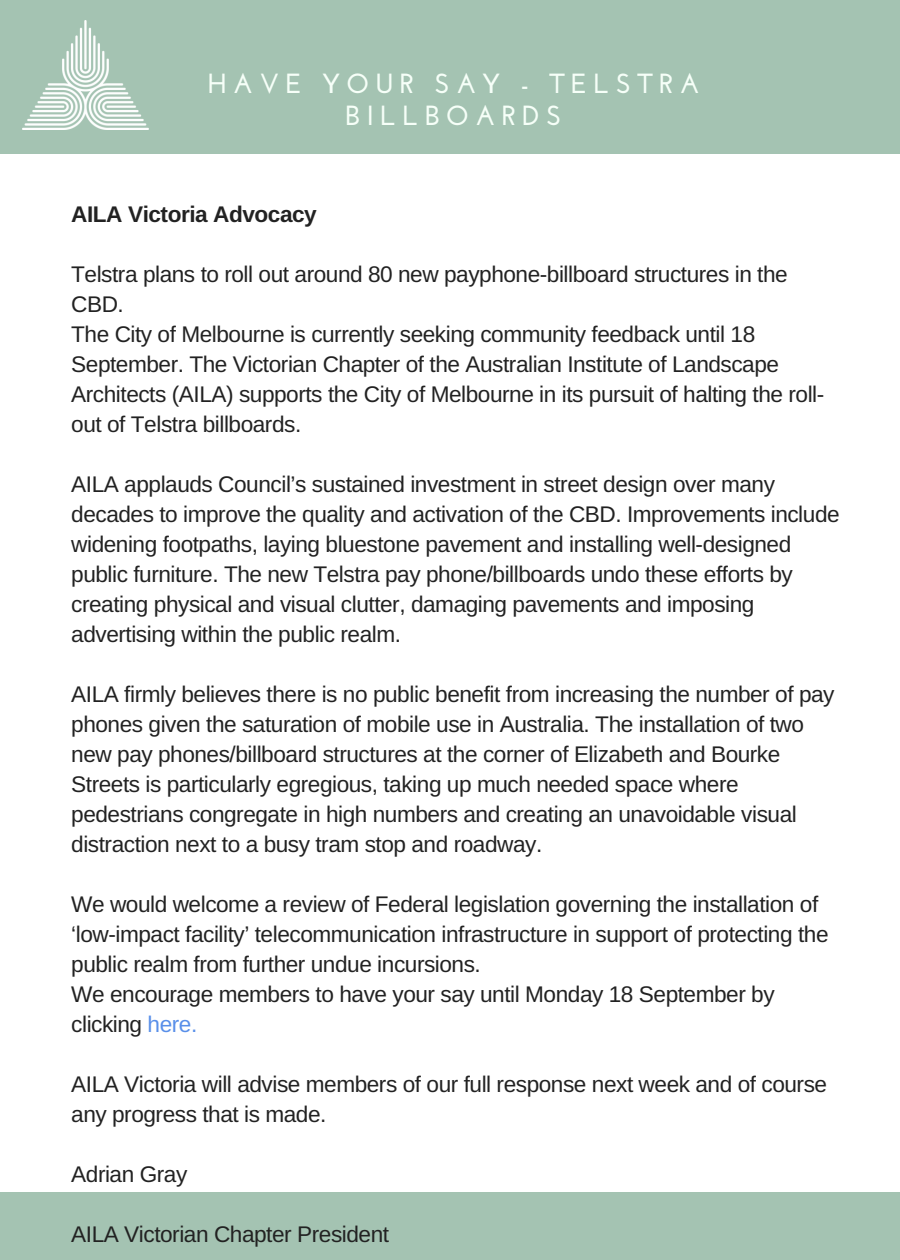
<style>
.page{position:relative;width:900px;height:1260px;background:#fff}
.page>*{position:absolute;margin:0;border:0;box-sizing:border-box;transform-origin:0 0}
.t1{font:700 27.75px/32px "Josefin Sans";letter-spacing:.22em;color:#f6fff8;text-align:center}
.t2{font:22.75px/30px "Arimo";letter-spacing:-.02em;color:#222}
.t3{font:700 22.75px "Arimo";letter-spacing:-.02em;color:#222}
.s1{color:#598fe9}
</style>
<div class="page">
<div style="left:0;top:0;width:900px;height:154px;background:#a4c3b2"></div>
<div style="left:0;top:1192px;width:900px;height:68px;background:#a4c3b2"></div>
<img style="left:22px;top:21px;width:126px;height:108px">
<p class="t1" style="left:207px;top:70px;width:494px">HAVE YOUR SAY - TELSTRA<br>BILLBOARDS</p>
<p class="t3" style="left:71px;top:201px;width:247px">AILA Victoria Advocacy</p>
<p class="t2" style="left:71px;top:259px;width:755px">Telstra plans to roll out around 80 new payphone-billboard structures in the CBD.<br>The City of Melbourne is currently seeking community feedback until 18<br>September. The Victorian Chapter of the Australian Institute of Landscape Architects (AILA) supports the City of Melbourne in its pursuit of halting the roll&shy;out of Telstra billboards.</p>
<p class="t2" style="left:71px;top:469px;width:770px">AILA applauds Council’s sustained investment in street design over many decades to improve the quality and activation of the CBD. Improvements include widening footpaths, laying bluestone pavement and installing well-designed public furniture. The new Telstra pay phone/billboards undo these efforts by creating physical and visual clutter, damaging pavements and imposing advertising within the public realm.</p>
<p class="t2" style="left:71px;top:679px;width:765px">AILA firmly believes there is no public benefit from increasing the number of pay phones given the saturation of mobile use in Australia. The installation of two new pay phones/billboard structures at the corner of Elizabeth and Bourke Streets is particularly egregious, taking up much needed space where pedestrians congregate in high numbers and creating an unavoidable visual distraction next to a busy tram stop and roadway.</p>
<p class="t2" style="left:71px;top:889px;width:759px">We would welcome a review of Federal legislation governing the installation of ‘low-impact facility’ telecommunication infrastructure in support of protecting the public realm from further undue incursions.<br>We encourage members to have your say until Monday 18 September by clicking <span class="s1">here.</span></p>
<p class="t2" style="left:71px;top:1069px;width:757px">AILA Victoria will advise members of our full response next week and of course any progress that is made.</p>
<p class="t2" style="left:71px;top:1159px;width:118px">Adrian Gray</p>
<p class="t2" style="left:71px;top:1219px;width:319px">AILA Victorian Chapter President</p>
</div>
